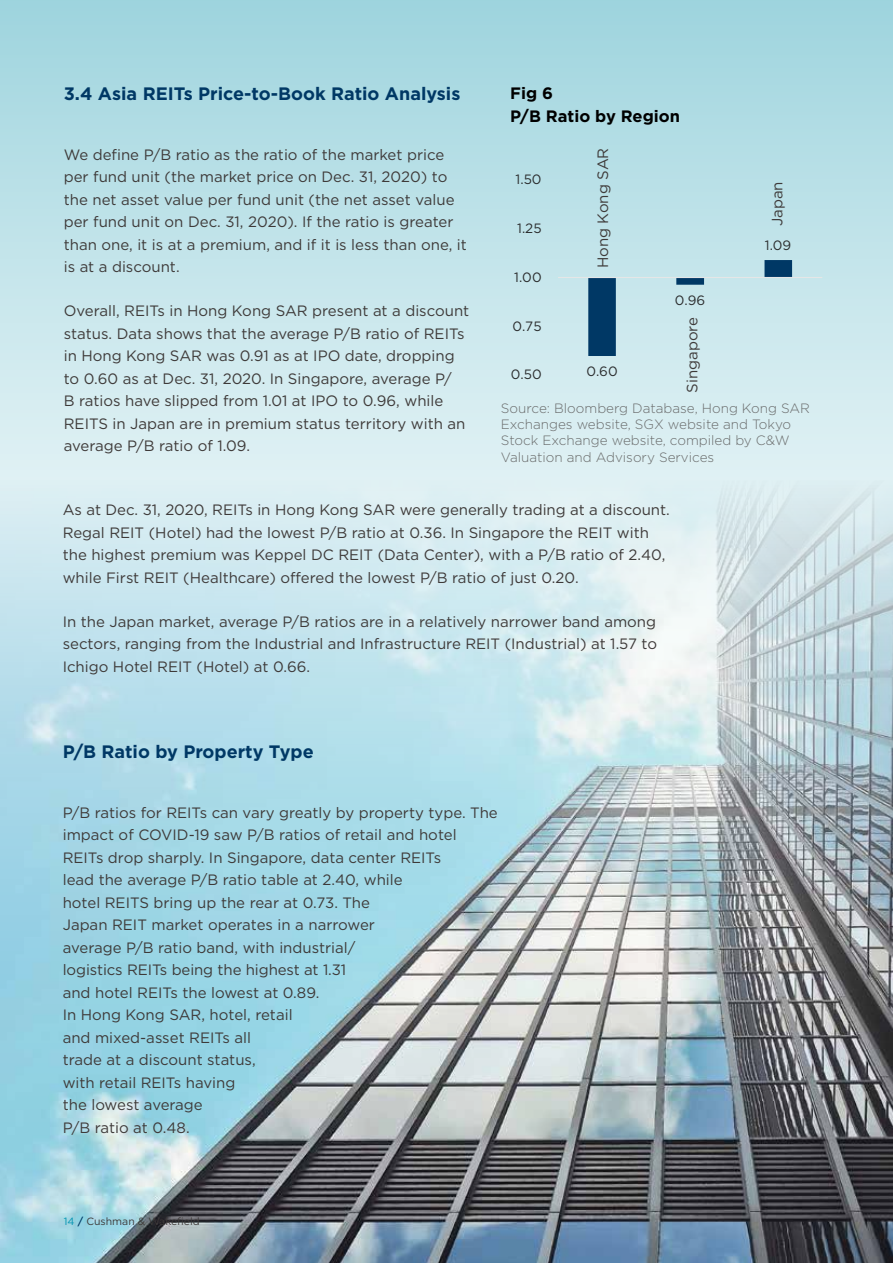
<style>
.page{position:relative;width:893px;height:1263px;background:#fff}
.page>*{position:absolute;margin:0;border:0;box-sizing:border-box;transform-origin:0 0}
.t1{font:700 18px "Gotham";color:#003865}
.t2{font:700 16.5px/22.5px "Gotham";color:#000}
.t3{font:15px/22.5px "Gotham";color:#3e3a39}
.t4{font:300 13.5px/16.2px "Gotham";color:#696b6b}
.t5{font:13.5px "Gotham";letter-spacing:.005em;color:#2a2c2d}
.t6{font:10.5px "Gotham";color:#3e3a39}
.s1{color:#0093b2}
.s2{font-weight:500;color:#003865}
</style>
<div class="page">
<svg style="left:0;top:0;width:893px;height:481px;background:#bfe2e9"></svg>
<img style="left:0;top:481px;width:893px;height:782px">
<svg style="left:588px;top:260px;width:204px;height:96px;background:#aecfd9"></svg>
<hr style="left:558px;top:277px;width:264px;height:1px;background:#e5e6e7">
<p class="t1" style="left:64px;top:82px;width:398px">3.4 Asia REITs Price-to-Book Ratio Analysis</p>
<p class="t3" style="left:64px;top:143px;width:405px">We define P/B ratio as the ratio of the market price per fund unit (the market price on Dec. 31, 2020) to the net asset value per fund unit (the net asset value per fund unit on Dec. 31, 2020). If the ratio is greater than one, it is at a premium, and if it is less than one, it is at a discount.</p>
<p class="t3" style="left:64px;top:300px;width:407px">Overall, REITs in Hong Kong SAR present at a discount status. Data shows that the average P/B ratio of REITs in Hong Kong SAR was 0.91 as at IPO date, dropping to 0.60 as at Dec. 31, 2020. In Singapore, average P/<br>B ratios have slipped from 1.01 at IPO to 0.96, while REITS in Japan are in premium status territory with an average P/B ratio of 1.09.</p>
<p class="t2" style="left:510px;top:82px;width:171px">Fig 6<br>P/B Ratio by Region</p>
<p class="t5" style="left:516px;top:171px;width:28px">1.50</p>
<p class="t5" style="left:517px;top:219px;width:26px">1.25</p>
<p class="t5" style="left:514px;top:268px;width:29px">1.00</p>
<p class="t5" style="left:512px;top:317px;width:31px">0.75</p>
<p class="t5" style="left:511px;top:366px;width:32px">0.50</p>
<p class="t3" style="left:591px;top:268px;width:122px;rotate:-90deg">Hong Kong SAR</p>
<p class="t5" style="left:586px;top:362px;width:33px">0.60</p>
<p class="t5" style="left:675px;top:292px;width:32px">0.96</p>
<p class="t3" style="left:680px;top:393px;width:77px;rotate:-90deg">Singapore</p>
<p class="t3" style="left:765px;top:226px;width:46px;rotate:-90deg">Japan</p>
<p class="t5" style="left:765px;top:237px;width:28px">1.09</p>
<p class="t4" style="left:501px;top:400px;width:311px">Source: Bloomberg Database, Hong Kong SAR Exchanges website, SGX website and Tokyo Stock Exchange website, compiled by C&amp;W Valuation and Advisory Services</p>
<p class="t3" style="left:63px;top:498px;width:608px">As at Dec. 31, 2020, REITs in Hong Kong SAR were generally trading at a discount.<br>Regal REIT (Hotel) had the lowest P/B ratio at 0.36. In Singapore the REIT with the highest premium was Keppel DC REIT (Data Center), with a P/B ratio of 2.40, while First REIT (Healthcare) offered the lowest P/B ratio of just 0.20.</p>
<p class="t3" style="left:63px;top:610px;width:596px;text-align:justify">In the Japan market, average P/B ratios are in a relatively narrower band among sectors, ranging from the Industrial and Infrastructure REIT (Industrial) at 1.57 to Ichigo Hotel REIT (Hotel) at 0.66.</p>
<p class="t1" style="left:63px;top:740px;width:252px">P/B Ratio by Property Type</p>
<p class="t3" style="left:63px;top:801px;width:437px">P/B ratios for REITs can vary greatly by property type. The impact of COVID-19 saw P/B ratios of retail and hotel REITs drop sharply. In Singapore, data center REITs<br>lead the average P/B ratio table at 2.40, while<br>hotel REITS bring up the rear at 0.73. The<br>Japan REIT market operates in a narrower<br>average P/B ratio band, with industrial/<br>logistics REITs being the highest at 1.31<br>and hotel REITs the lowest at 0.89.<br>In Hong Kong SAR, hotel, retail<br>and mixed-asset REITs all<br>trade at a discount status,<br>with retail REITs having<br>the lowest average<br>P/B ratio at 0.48.</p>
<p class="t6" style="left:64px;top:1215px;width:138px"><span class="s1">14</span> <span class="s2">/</span> Cushman &amp; Wakefield</p>
</div>
